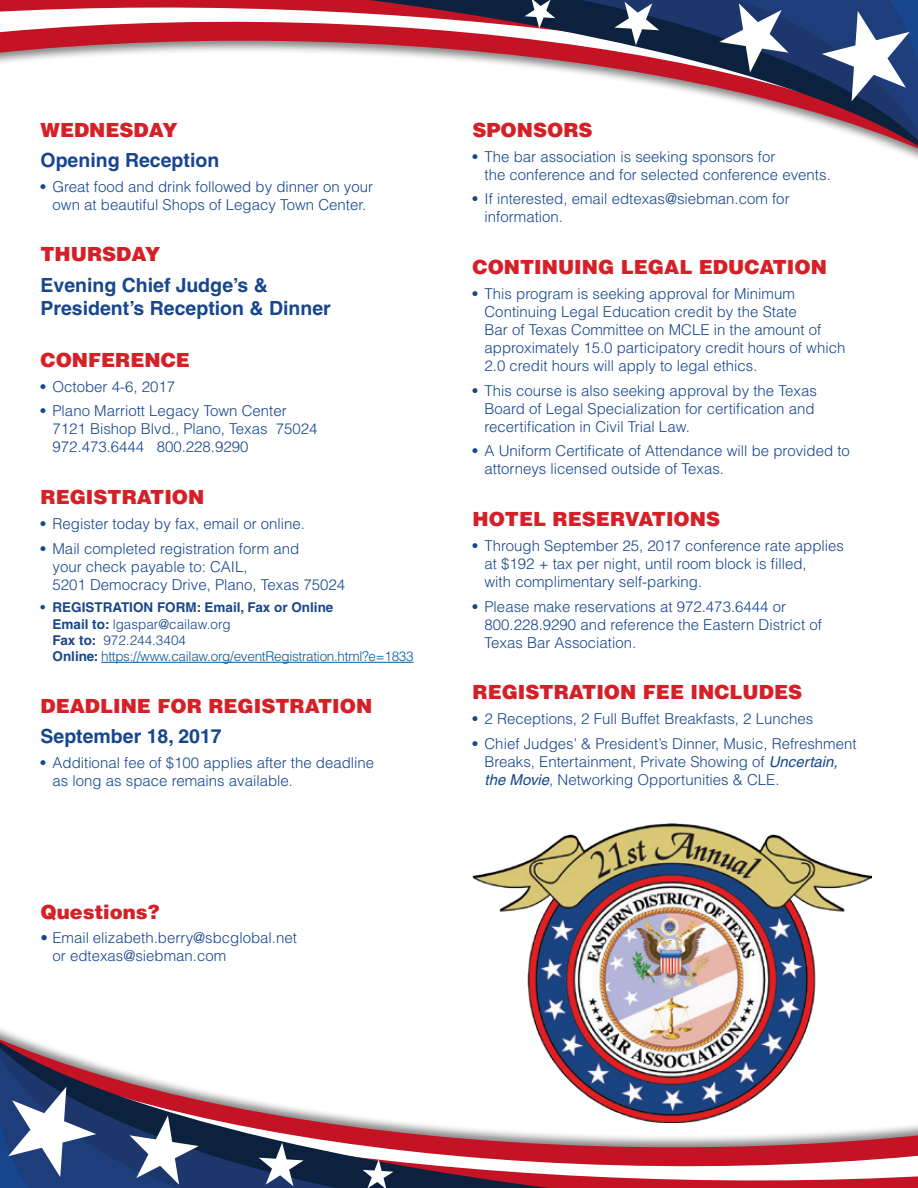
<style>
.page{position:relative;width:918px;height:1188px;background:#fff}
.page>*{position:absolute;margin:0;border:0;box-sizing:border-box;transform-origin:0 0}
.t1{font:900 19.5px "Helvetica";color:#d52027}
.t2{font:700 19.5px/23.4px "Helvetica";color:#17468e}
.t3{font:300 15px/18px "Helvetica";color:#17468e}
.t4{font:700 13.5px/16.2px "Helvetica";color:#17468e}
.s1{font-weight:700}
.s2{font-weight:300}
.s3{font-weight:300;color:#005da0}
.s4{font-weight:400;font-style:italic}
</style>
<div class="page">
<svg style="left:0;top:0;width:267px;height:63px"></svg>
<svg style="left:267px;top:0;width:219px;height:62px"></svg>
<svg style="left:486px;top:0;width:184px;height:88px"></svg>
<svg style="left:614px;top:2px;width:45px;height:43px"></svg>
<svg style="left:524px;top:0;width:31px;height:28px"></svg>
<svg style="left:670px;top:0;width:248px;height:155px"></svg>
<svg style="left:651px;top:1125px;width:267px;height:63px"></svg>
<svg style="left:432px;top:1125px;width:219px;height:63px"></svg>
<svg style="left:248px;top:1100px;width:184px;height:88px"></svg>
<svg style="left:259px;top:1143px;width:45px;height:43px"></svg>
<svg style="left:363px;top:1160px;width:31px;height:28px"></svg>
<svg style="left:0;top:1033px;width:248px;height:155px"></svg>
<hr style="left:101px;top:662px;width:313px;height:1px;background:#005da0">
<img style="left:472px;top:824px;width:399px;height:299px">
<h1 class="t1" style="left:40px;top:117px;width:139px">WEDNESDAY</h1>
<h1 class="t2" style="left:40px;top:148px;width:180px">Opening Reception</h1>
<p class="t3" style="left:40px;top:177px;width:334px;text-align:center"><span class="s1">•</span> Great food and drink followed by dinner on your own at beautiful Shops of Legacy Town Center.</p>
<h1 class="t1" style="left:40px;top:242px;width:121px">THURSDAY</h1>
<h1 class="t2" style="left:40px;top:273px;width:292px">Evening Chief Judge’s &amp;<br>President’s Reception &amp; Dinner</h1>
<h1 class="t1" style="left:40px;top:347px;width:151px">CONFERENCE</h1>
<p class="t3" style="left:40px;top:377px;width:136px"><span class="s1">•</span> October 4-6, 2017</p>
<p class="t3" style="left:52px;top:402px;width:267px;text-indent:-12px"><span class="s1">•</span> Plano Marriott Legacy Town Center<br>7121 Bishop Blvd., Plano, Texas 75024<br>972.473.6444 800.228.9290</p>
<h1 class="t1" style="left:40px;top:484px;width:165px">REGISTRATION</h1>
<p class="t3" style="left:40px;top:514px;width:266px"><span class="s1">•</span> Register today by fax, email or online.</p>
<p class="t3" style="left:52px;top:539px;width:294px;text-indent:-12px"><span class="s1">•</span> Mail completed registration form and<br>your check payable to: CAIL,<br>5201 Democracy Drive, Plano, Texas 75024</p>
<p class="t4" style="left:53px;top:599px;width:363px;text-indent:-12px">• REGISTRATION FORM: Email, Fax or Online<br>Email to: <span class="s2">lgaspar@cailaw.org<br></span>Fax to: <span class="s2">972.244.3404<br></span>Online: <span class="s3">https://www.cailaw.org/eventRegistration.html?e=1833</span></p>
<h1 class="t1" style="left:40px;top:693px;width:333px">DEADLINE FOR REGISTRATION</h1>
<h1 class="t2" style="left:40px;top:724px;width:183px">September 18, 2017</h1>
<p class="t3" style="left:52px;top:753px;width:323px;text-indent:-12px"><span class="s1">•</span> Additional fee of $100 applies after the deadline as long as space remains available.</p>
<h1 class="t1" style="left:40px;top:899px;width:121px">Questions?</h1>
<p class="t3" style="left:52px;top:929px;width:246px;text-indent:-12px">• Email elizabeth.berry@sbcglobal.net or edtexas@siebman.com</p>
<h1 class="t1" style="left:472px;top:117px;width:122px">SPONSORS</h1>
<p class="t3" style="left:484px;top:147px;width:348px;text-indent:-12px"><span class="s1">•</span> The bar association is seeking sponsors for<br>the conference and for selected conference events.</p>
<p class="t3" style="left:484px;top:190px;width:307px;text-indent:-12px"><span class="s1">•</span> If interested, email edtexas@siebman.com for information.</p>
<h1 class="t1" style="left:472px;top:254px;width:356px">CONTINUING LEGAL EDUCATION</h1>
<p class="t3" style="left:484px;top:284px;width:362px;text-indent:-12px"><span class="s1">•</span> This program is seeking approval for Minimum Continuing Legal Education credit by the State<br>Bar of Texas Committee on MCLE in the amount of approximately 15.0 participatory credit hours of which 2.0 credit hours will apply to legal ethics.</p>
<p class="t3" style="left:484px;top:381px;width:334px;text-indent:-12px"><span class="s1">•</span> This course is also seeking approval by the Texas<br>Board of Legal Specialization for certification and recertification in Civil Trial Law.</p>
<p class="t3" style="left:484px;top:442px;width:367px;text-indent:-12px"><span class="s1">•</span> A Uniform Certificate of Attendance will be provided to attorneys licensed outside of Texas.</p>
<h1 class="t1" style="left:472px;top:506px;width:249px">HOTEL RESERVATIONS</h1>
<p class="t3" style="left:484px;top:536px;width:361px;text-indent:-12px"><span class="s1">•</span> Through September 25, 2017 conference rate applies at $192 + tax per night, until room block is filled,<br>with complimentary self-parking.</p>
<p class="t3" style="left:484px;top:597px;width:339px;text-indent:-12px"><span class="s1">•</span> Please make reservations at 972.473.6444 or<br>800.228.9290 and reference the Eastern District of<br>Texas Bar Association.</p>
<h1 class="t1" style="left:472px;top:680px;width:331px">REGISTRATION FEE INCLUDES</h1>
<p class="t3" style="left:472px;top:709px;width:342px"><span class="s1">•</span> 2 Receptions, 2 Full Buffet Breakfasts, 2 Lunches</p>
<p class="t3" style="left:484px;top:734px;width:374px;text-indent:-12px"><span class="s1">•</span> Chief Judges’ &amp; President’s Dinner, Music, Refreshment<br>Breaks, Entertainment, Private Showing of <span class="s4">Uncertain, the Movie</span>, Networking Opportunities &amp; CLE.</p>
</div>
